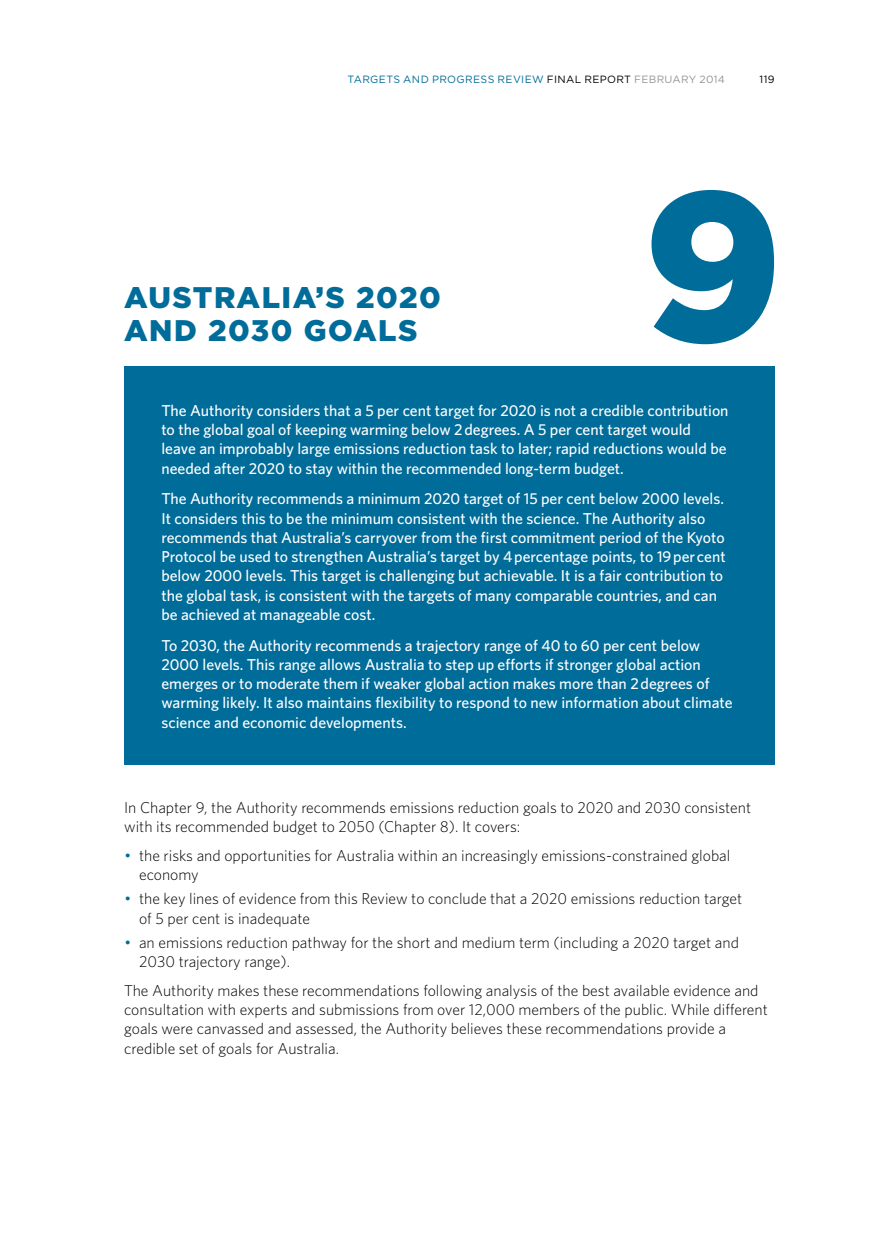
<style>
.page{position:relative;width:874px;height:1241px;background:#fff}
.page>*{position:absolute;margin:0;border:0;box-sizing:border-box;transform-origin:0 0}
.t1{font:900 211.75px "Gotham";color:#006c99}
.t2{font:900 29.75px/33.2px "Gotham";letter-spacing:.05em;color:#006c99}
.t3{font:500 15.75px/19.2px "Whitney";color:#fff}
.t4{font:300 15.75px/19.2px "Whitney";color:#000}
.t5{font:10.5px "Gotham";letter-spacing:.035em;color:#006c99}
.t6{font:10.5px "Gotham";letter-spacing:.025em;color:#939598}
.t7{font:10.5px "Gotham";color:#000}
.s1{color:#000}
.s2{font-family:"Gotham";color:#006c99}
</style>
<div class="page">
<div style="left:124px;top:366px;width:650px;height:398px;background:#006c99"></div>
<p class="t5" style="left:347px;top:74px;width:246px">TARGETS AND PROGRESS REVIEW <span class="s1">FINAL REPORT</span></p>
<p class="t6" style="left:634px;top:74px;width:92px">FEBRUARY 2014</p>
<p class="t7" style="left:759px;top:74px;width:17px">119</p>
<h2 class="t2" style="left:124px;top:280px;width:318px">AUSTRALIA’S 2020<br>AND 2030 GOALS</h2>
<h1 class="t1" style="left:642px;top:144px;width:142px">9</h1>
<p class="t3" style="left:161px;top:400px;width:568px">The Authority considers that a 5 per cent target for 2020 is not a credible contribution to the global goal of keeping warming below 2 degrees. A 5 per cent target would leave an improbably large emissions reduction task to later; rapid reductions would be needed after 2020 to stay within the recommended long-term budget.</p>
<p class="t3" style="left:161px;top:489px;width:565px">The Authority recommends a minimum 2020 target of 15 per cent below 2000 levels.<br>It considers this to be the minimum consistent with the science. The Authority also recommends that Australia’s carryover from the first commitment period of the Kyoto Protocol be used to strengthen Australia’s target by 4 percentage points, to 19 per cent below 2000 levels. This target is challenging but achievable. It is a fair contribution to the global task, is consistent with the targets of many comparable countries, and can be achieved at manageable cost.</p>
<p class="t3" style="left:161px;top:635px;width:572px">To 2030, the Authority recommends a trajectory range of 40 to 60 per cent below 2000 levels. This range allows Australia to step up efforts if stronger global action emerges or to moderate them if weaker global action makes more than 2 degrees of warming likely. It also maintains flexibility to respond to new information about climate science and economic developments.</p>
<p class="t4" style="left:124px;top:797px;width:628px">In Chapter 9, the Authority recommends emissions reduction goals to 2020 and 2030 consistent with its recommended budget to 2050 (Chapter 8). It covers:</p>
<p class="t4" style="left:139px;top:845px;width:592px;text-indent:-15px"><span class="s2">•</span> the risks and opportunities for Australia within an increasingly emissions-constrained global economy</p>
<p class="t4" style="left:139px;top:888px;width:604px;text-indent:-15px"><span class="s2">•</span> the key lines of evidence from this Review to conclude that a 2020 emissions reduction target of 5 per cent is inadequate</p>
<p class="t4" style="left:139px;top:932px;width:601px;text-indent:-15px"><span class="s2">•</span> an emissions reduction pathway for the short and medium term (including a 2020 target and<br>2030 trajectory range).</p>
<p class="t4" style="left:124px;top:980px;width:645px">The Authority makes these recommendations following analysis of the best available evidence and consultation with experts and submissions from over 12,000 members of the public. While different goals were canvassed and assessed, the Authority believes these recommendations provide a credible set of goals for Australia.</p>
</div>
